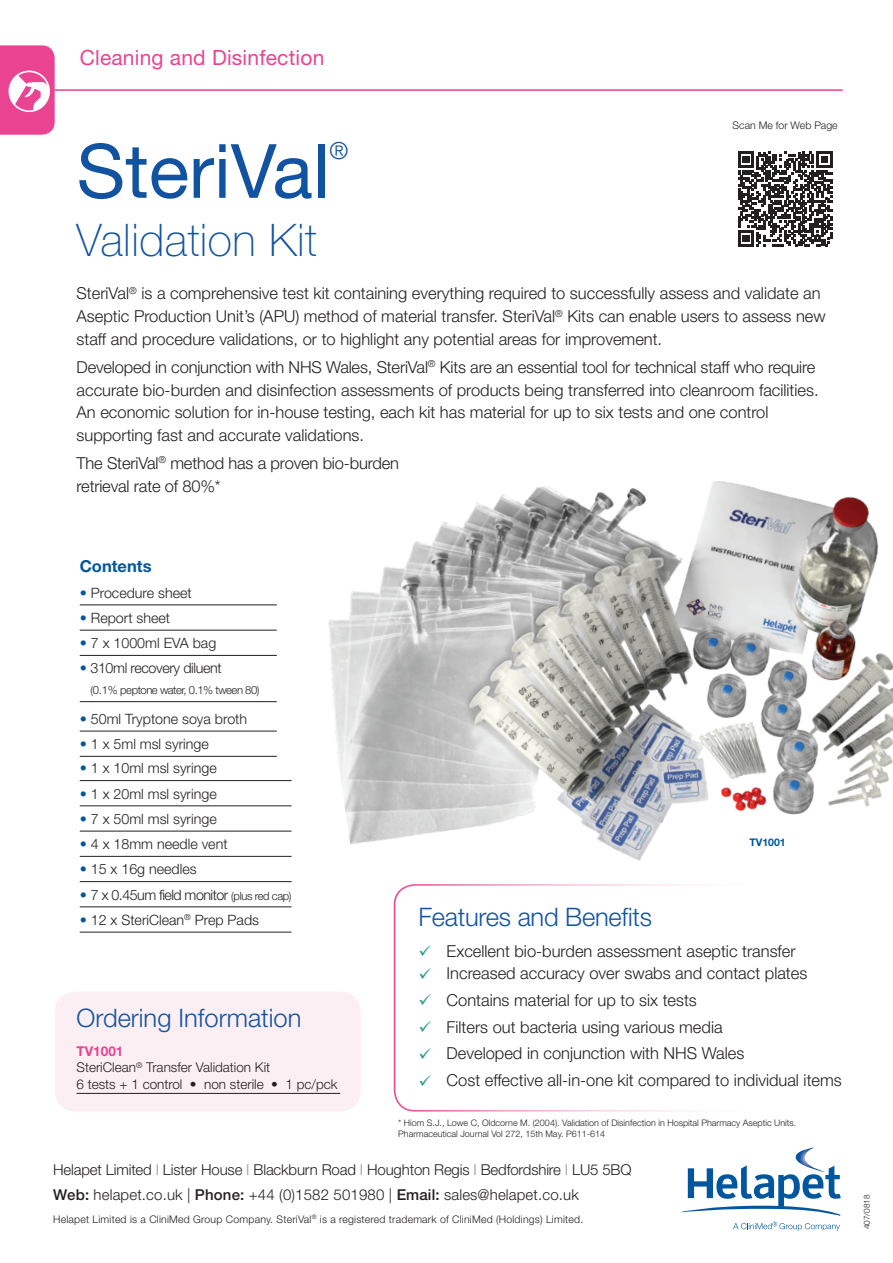
<style>
.page{position:relative;width:893px;height:1263px;background:#fff}
.page>*{position:absolute;margin:0;border:0;box-sizing:border-box;transform-origin:0 0}
.t1{font:75px "Helvetica Neue LT Std";color:#1153a1}
.t2{font:100 45px "Helvetica Neue LT Std";letter-spacing:.01em;color:#1153a1}
.t3{font:300 25.5px "Helvetica Neue LT Std";color:#1153a1}
.t4{font:300 23.55px "Helvetica Neue LT Std";color:#1153a1}
.t5{font:21px "Helvetica Neue LT Std";letter-spacing:.01em;color:#e94391}
.t6{font:300 16.5px/23px "Helvetica Neue LT Std";color:#231f20}
.t7{font:700 16.5px "Helvetica Neue LT Std";color:#01569e}
.t8{font:300 15px/25.5px "Helvetica Neue LT Std";letter-spacing:-.01em;color:#231f20}
.t9{font:300 14.25px "Helvetica Neue LT Std";color:#231f20}
.t10{font:300 14.25px "Helvetica Neue LT Std";letter-spacing:-.035em;color:#231f20}
.t11{font:300 14.25px "Helvetica Neue LT Std";letter-spacing:-.025em;color:#231f20}
.t12{font:300 13.5px/16.5px "Helvetica Neue LT Std";color:#231f20}
.t13{font:300 11.25px "Helvetica Neue LT Std";letter-spacing:-.04em;color:#231f20}
.t14{font:300 10.5px "Helvetica Neue LT Std";letter-spacing:.02em;color:#231f20}
.t15{font:300 10.5px "Helvetica Neue LT Std";color:#231f20}
.t16{font:700 10.5px "Helvetica Neue LT Std";color:#01569e}
.t17{font:300 9px/10.8px "Helvetica Neue LT Std";color:#231f20}
.t18{font:300 8.25px "Helvetica Neue LT Std";color:#231f20}
.s1{color:#01569e}
.s2{font-size:11.25px}
.s3{font-weight:700;color:#e94391}
.s4{color:#329d94}
.s5{color:#939598}
.s6{font-weight:500}
</style>
<div class="page">
<svg style="left:681px;top:1147px;width:160px;height:69px"></svg>
<svg style="left:733px;top:1222px;width:107px;height:9px"></svg>
<div style="left:55px;top:991px;width:306px;height:120px;background:#fceff4;border-radius:21px"></div>
<img style="left:328px;top:481px;width:565px;height:435px">
<hr style="left:39px;top:89px;width:804px;height:2px;background:#e94391">
<svg style="left:0;top:45px;width:55px;height:90px;background:#ec62a3"></svg>
<div style="left:8px;top:71px;width:42px;height:41px;border:2px solid #fff;border-radius:50%"></div>
<div style="left:396px;top:906px;width:450px;height:187px;background:#fff"></div>
<hr style="left:80px;top:605px;width:197px;height:1px;background:#231f20">
<hr style="left:80px;top:630px;width:197px;height:1px;background:#231f20">
<hr style="left:80px;top:655px;width:197px;height:1px;background:#231f20">
<hr style="left:80px;top:701px;width:197px;height:1px;background:#231f20">
<hr style="left:80px;top:731px;width:197px;height:1px;background:#231f20">
<hr style="left:80px;top:756px;width:197px;height:1px;background:#231f20">
<hr style="left:80px;top:780px;width:212px;height:1px;background:#231f20">
<hr style="left:80px;top:805px;width:212px;height:1px;background:#231f20">
<hr style="left:80px;top:831px;width:212px;height:1px;background:#231f20">
<hr style="left:80px;top:856px;width:212px;height:1px;background:#231f20">
<hr style="left:80px;top:881px;width:212px;height:1px;background:#231f20">
<hr style="left:80px;top:906px;width:212px;height:1px;background:#231f20">
<hr style="left:80px;top:932px;width:212px;height:1px;background:#231f20">
<svg style="left:738px;top:152px;width:94px;height:94px"></svg>
<hr style="left:77px;top:1093px;width:263px;height:1px;background:#231f20">
<p class="t5" style="left:80px;top:45px;width:246px">Cleaning and Disinfection</p>
<h1 class="t1" style="left:77px;top:126px;width:254px">SteriVal</h1>
<h3 class="t4" style="left:329px;top:136px;width:20px">®</h3>
<h2 class="t2" style="left:77px;top:214px;width:242px">Validation Kit</h2>
<p class="t15" style="left:733px;top:119px;width:107px">Scan Me for Web Page</p>
<p class="t6" style="left:77px;top:282px;width:751px">SteriVal<sup>®</sup> is a comprehensive test kit containing everything required to successfully assess and validate an<br>Aseptic Production Unit’s (APU) method of material transfer. SteriVal<sup>®</sup> Kits can enable users to assess new staff and procedure validations, or to highlight any potential areas for improvement.</p>
<p class="t6" style="left:77px;top:355px;width:744px">Developed in conjunction with NHS Wales, SteriVal<sup>®</sup> Kits are an essential tool for technical staff who require accurate bio-burden and disinfection assessments of products being transferred into cleanroom facilities.<br>An economic solution for in-house testing, each kit has material for up to six tests and one control supporting fast and accurate validations.</p>
<p class="t6" style="left:77px;top:451px;width:324px">The SteriVal<sup>®</sup> method has a proven bio-burden retrieval rate of 80%*</p>
<p class="t7" style="left:80px;top:556px;width:73px">Contents</p>
<p class="t9" style="left:80px;top:584px;width:113px"><span class="s1">•</span> Procedure sheet</p>
<p class="t9" style="left:80px;top:609px;width:92px"><span class="s1">•</span> Report sheet</p>
<p class="t9" style="left:80px;top:634px;width:138px"><span class="s1">•</span> 7 x 1000ml EVA bag</p>
<p class="t11" style="left:80px;top:660px;width:143px"><span class="s1">•</span> 310ml recovery diluent</p>
<p class="t13" style="left:90px;top:683px;width:171px">(0.1% peptone water, 0.1% tween 80)</p>
<p class="t9" style="left:80px;top:710px;width:169px"><span class="s1">•</span> 50ml Tryptone soya broth</p>
<p class="t9" style="left:80px;top:735px;width:131px"><span class="s1">•</span> 1 x 5ml msl syringe</p>
<p class="t9" style="left:80px;top:760px;width:138px"><span class="s1">•</span> 1 x 10ml msl syringe</p>
<p class="t9" style="left:80px;top:785px;width:138px"><span class="s1">•</span> 1 x 20ml msl syringe</p>
<p class="t9" style="left:80px;top:810px;width:138px"><span class="s1">•</span> 7 x 50ml msl syringe</p>
<p class="t9" style="left:80px;top:835px;width:149px"><span class="s1">•</span> 4 x 18mm needle vent</p>
<p class="t9" style="left:80px;top:861px;width:118px"><span class="s1">•</span> 15 x 16g needles</p>
<p class="t10" style="left:80px;top:886px;width:213px"><span class="s1">•</span> 7 x 0.45um field monitor <span class="s2">(plus red cap)</span></p>
<p class="t9" style="left:80px;top:911px;width:181px"><span class="s1">•</span> 12 x SteriClean<sup>®</sup> Prep Pads</p>
<h3 class="t3" style="left:77px;top:1002px;width:226px">Ordering Information</h3>
<p class="t12" style="left:77px;top:1042px;width:262px"><span class="s3">TV1001<br></span>SteriClean<sup>®</sup> Transfer Validation Kit<br>6 tests + 1 control • non sterile • 1 pc/pck</p>
<p class="t16" style="left:749px;top:836px;width:38px">TV1001</p>
<h3 class="t3" style="left:418px;top:901px;width:235px">Features and Benefits</h3>
<p class="t6" style="left:418px;top:939px;width:379px"><span class="s4">✓</span> Excellent bio-burden assessment aseptic transfer</p>
<p class="t6" style="left:418px;top:961px;width:390px"><span class="s4">✓</span> Increased accuracy over swabs and contact plates</p>
<p class="t6" style="left:418px;top:988px;width:280px"><span class="s4">✓</span> Contains material for up to six tests</p>
<p class="t6" style="left:418px;top:1015px;width:306px"><span class="s4">✓</span> Filters out bacteria using various media</p>
<p class="t6" style="left:418px;top:1042px;width:327px"><span class="s4">✓</span> Developed in conjunction with NHS Wales</p>
<p class="t6" style="left:418px;top:1068px;width:425px"><span class="s4">✓</span> Cost effective all-in-one kit compared to individual items</p>
<p class="t17" style="left:398px;top:1117px;width:400px">* Hiom S.J., Lowe C, Oldcorne M. (2004). Validation of Disinfection in Hospital Pharmacy Aseptic Units.<br>Pharmaceutical Journal Vol 272, 15th May. P611-614</p>
<p class="t8" style="left:53px;top:1156px;width:580px">Helapet Limited <span class="s5">I</span> Lister House <span class="s5">I</span> Blackburn Road <span class="s5">I</span> Houghton Regis <span class="s5">I</span> Bedfordshire <span class="s5">I</span> LU5 5BQ<br><span class="s6">Web:</span> helapet.co.uk | <span class="s6">Phone:</span> +44 (0)1582 501980 | <span class="s6">Email:</span> sales@helapet.co.uk</p>
<p class="t14" style="left:53px;top:1213px;width:532px">Helapet Limited is a CliniMed Group Company. SteriVal<sup>®</sup> is a registered trademark of CliniMed (Holdings) Limited.</p>
<p class="t18" style="left:862px;top:1229px;width:36px;rotate:-90deg">407/0818</p>
</div>
